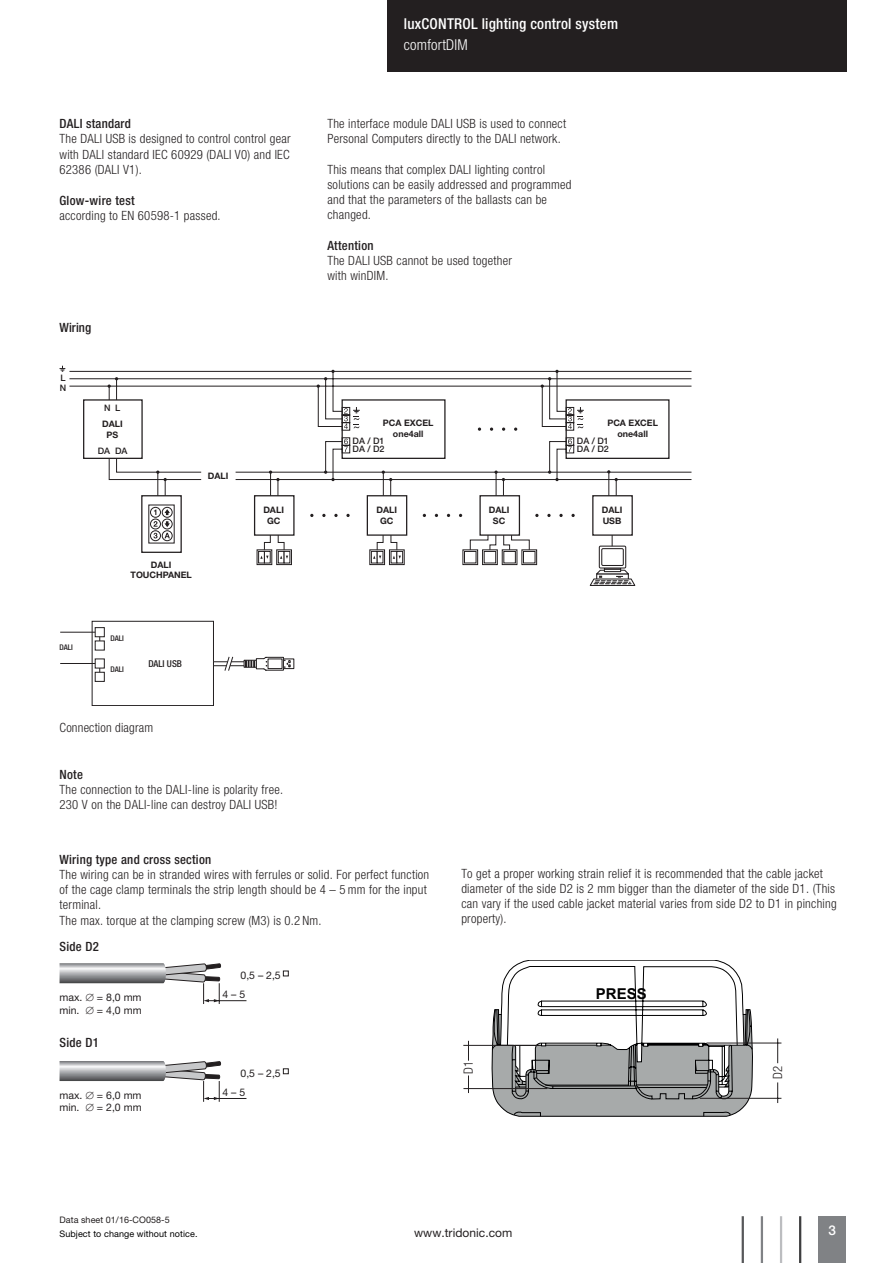
<style>
.page{position:relative;width:893px;height:1263px;background:#fff}
.page>*{position:absolute;margin:0;border:0;box-sizing:border-box;transform-origin:0 0}
.t1{font:500 condensed 15px "Helvetica Neue LTW1 G";letter-spacing:.015em;color:#fff}
.t2{font:300 condensed 15px "Helvetica Neue LTW1 G";letter-spacing:.015em;color:#fff}
.t3{font:700 15px "Arial";color:#000001}
.t4{font:500 13.5px "Helvetica Neue LTW1 G";color:#fff}
.t5{font:300 condensed 12.75px/15.1px "Helvetica Neue LTW1 G";letter-spacing:.02em;color:#231f20}
.t6{font:500 condensed 12.75px "Helvetica Neue LTW1 G";letter-spacing:.02em;color:#231f20}
.t7{font:300 condensed 12.75px "Helvetica Neue";color:#231f20}
.t8{font:12px "Helvetica Neue LTW1 G";letter-spacing:.005em;color:#231f20}
.t9{font:10.5px/12.6px "Helvetica Neue LTW1 G";color:#231f20}
.t10{font:500 condensed 9.45px "Helvetica Neue LTW1 G";color:#231f20}
.t11{font:9px "Helvetica Neue LTW1 G";letter-spacing:.01em;color:#000}
.t12{font:9px "Helvetica Neue LTW1 G";letter-spacing:.005em;color:#231f20}
.t13{font:700 8.85px/10.6px "Helvetica Neue";color:#231f20;text-align:center}
.t14{font:500 8.85px/9.4px "Helvetica Neue";color:#231f20}
.t15{font:500 condensed 7.8px "Helvetica Neue LTW1 G";color:#231f20}
</style>
<div class="page">
<div style="left:387px;top:0;width:459px;height:72px;background:#231f20"></div>
<div style="left:819px;top:1216px;width:27px;height:47px;background:#808285"></div>
<hr style="left:799px;top:1216px;width:2px;height:47px;background:#3e3e3f">
<hr style="left:780px;top:1216px;width:2px;height:47px;background:#bcbdc0">
<hr style="left:761px;top:1216px;width:2px;height:47px;background:#808285">
<hr style="left:742px;top:1216px;width:2px;height:47px;background:#57585a">
<svg style="left:389px;top:559px;width:16px;height:6px"></svg>
<svg style="left:391px;top:559px;width:5px;height:4px"></svg>
<div style="left:396px;top:551px;width:7px;height:12px;background:#fff;border:1px solid #231f20"></div>
<svg style="left:462px;top:559px;width:16px;height:6px"></svg>
<div style="left:464px;top:551px;width:12px;height:12px;background:#fff;border:1px solid #231f20"></div>
<svg style="left:482px;top:559px;width:16px;height:6px"></svg>
<div style="left:484px;top:551px;width:12px;height:12px;background:#fff;border:1px solid #231f20"></div>
<svg style="left:502px;top:559px;width:15px;height:6px"></svg>
<svg style="left:503px;top:551px;width:13px;height:12px"></svg>
<svg style="left:521px;top:559px;width:16px;height:6px"></svg>
<div style="left:523px;top:551px;width:12px;height:12px;background:#fff;border:1px solid #231f20"></div>
<svg style="left:369px;top:549px;width:16px;height:16px"></svg>
<div style="left:371px;top:551px;width:7px;height:12px;background:#fff;border:1px solid #231f20"></div>
<svg style="left:377px;top:559px;width:6px;height:4px"></svg>
<div style="left:367px;top:495px;width:40px;height:41px;background:#fff;border:1px solid #231f20"></div>
<svg style="left:69px;top:370px;width:622px;height:110px"></svg>
<svg style="left:276px;top:549px;width:16px;height:16px"></svg>
<div style="left:278px;top:551px;width:7px;height:12px;background:#fff;border:1px solid #231f20"></div>
<svg style="left:284px;top:551px;width:6px;height:12px"></svg>
<svg style="left:257px;top:549px;width:15px;height:16px"></svg>
<div style="left:258px;top:551px;width:7px;height:12px;background:#fff;border:1px solid #231f20"></div>
<div style="left:264px;top:551px;width:7px;height:12px;background:#fff;border:1px solid #231f20"></div>
<div style="left:254px;top:495px;width:41px;height:41px;background:#fff;border:1px solid #231f20"></div>
<div style="left:592px;top:495px;width:41px;height:41px;background:#fff;border:1px solid #231f20"></div>
<div style="left:599px;top:546px;width:27px;height:22px;border:1px solid #231f20"></div>
<div style="left:601px;top:548px;width:23px;height:18px;border:1px solid #231f20"></div>
<svg style="left:589px;top:568px;width:47px;height:18px"></svg>
<svg style="left:260px;top:470px;width:28px;height:89px"></svg>
<div style="left:141px;top:495px;width:41px;height:58px;background:#fff;border:1px solid #231f20"></div>
<svg style="left:322px;top:514px;width:4px;height:3px"></svg>
<svg style="left:334px;top:514px;width:4px;height:3px"></svg>
<svg style="left:346px;top:514px;width:4px;height:3px"></svg>
<svg style="left:108px;top:377px;width:10px;height:11px"></svg>
<svg style="left:317px;top:370px;width:18px;height:18px"></svg>
<svg style="left:607px;top:470px;width:11px;height:26px"></svg>
<svg style="left:60px;top:366px;width:5px;height:6px"></svg>
<svg style="left:148px;top:470px;width:27px;height:74px"></svg>
<svg style="left:324px;top:406px;width:36px;height:75px"></svg>
<div style="left:565px;top:399px;width:105px;height:60px;background:#fff;border:1px solid #231f20"></div>
<svg style="left:373px;top:370px;width:211px;height:189px"></svg>
<div style="left:92px;top:621px;width:122px;height:85px;border:1px solid #231f20"></div>
<svg style="left:60px;top:632px;width:40px;height:46px"></svg>
<div style="left:95px;top:627px;width:10px;height:10px;background:#fff;border:1px solid #231f20"></div>
<div style="left:95px;top:659px;width:10px;height:9px;background:#fff;border:1px solid #231f20"></div>
<div style="left:95px;top:641px;width:10px;height:9px;background:#fff;border:1px solid #231f20"></div>
<div style="left:95px;top:672px;width:10px;height:10px;background:#fff;border:1px solid #231f20"></div>
<div style="left:256px;top:658px;width:8px;height:11px;background:#fff;border:1px solid #231f20"></div>
<div style="left:283px;top:658px;width:11px;height:11px;border:1px solid #231f20"></div>
<svg style="left:263px;top:656px;width:27px;height:15px"></svg>
<svg style="left:213px;top:656px;width:42px;height:15px"></svg>
<img style="left:60px;top:963px;width:98px;height:20px">
<hr style="left:207px;top:1000px;width:39px;height:1px;background:#231f20">
<svg style="left:158px;top:963px;width:63px;height:41px"></svg>
<svg style="left:283px;top:971px;width:6px;height:5px"></svg>
<img style="left:60px;top:1061px;width:98px;height:20px">
<hr style="left:207px;top:1098px;width:39px;height:1px;background:#231f20">
<svg style="left:158px;top:1061px;width:63px;height:41px"></svg>
<svg style="left:283px;top:1068px;width:6px;height:6px"></svg>
<svg style="left:492px;top:960px;width:261px;height:157px"></svg>
<hr style="left:706px;top:1043px;width:75px;height:1px;background:#231f20">
<hr style="left:700px;top:1098px;width:81px;height:1px;background:#231f20">
<svg style="left:777px;top:1038px;width:1px;height:25px"></svg>
<svg style="left:777px;top:1082px;width:1px;height:21px"></svg>
<hr style="left:463px;top:1045px;width:76px;height:1px;background:#231f20">
<hr style="left:463px;top:1088px;width:84px;height:1px;background:#231f20">
<svg style="left:468px;top:1041px;width:1px;height:20px"></svg>
<svg style="left:468px;top:1075px;width:1px;height:18px"></svg>
<hr style="left:636px;top:1085px;width:71px;height:1px;background:#000001">
<hr style="left:638px;top:1087px;width:68px;height:1px;background:#000001">
<hr style="left:545px;top:1085px;width:83px;height:1px;background:#000001">
<hr style="left:546px;top:1045px;width:51px;height:1px;background:#000001">
<p class="t6" style="left:60px;top:116px;width:73px">DALI standard</p>
<p class="t5" style="left:60px;top:131px;width:233px;text-align:justify">The DALI USB is designed to control control gear with DALI standard IEC 60929 (DALI V0) and IEC 62386 (DALI V1).</p>
<p class="t6" style="left:60px;top:192px;width:77px">Glow-wire test</p>
<p class="t5" style="left:60px;top:208px;width:163px">according to EN 60598-1 passed.</p>
<p class="t6" style="left:60px;top:320px;width:33px">Wiring</p>
<p class="t14" style="left:60px;top:373px;width:8px">L<br>N</p>
<p class="t14" style="left:104px;top:403px;width:17px">N L</p>
<p class="t13" style="left:102px;top:418px;width:22px">DALI<br>PS</p>
<p class="t14" style="left:98px;top:446px;width:31px">DA DA</p>
<p class="t13" style="left:208px;top:470px;width:22px">DALI</p>
<p class="t1" style="left:404px;top:14px;width:216px">luxCONTROL lighting control system</p>
<p class="t2" style="left:404px;top:36px;width:65px">comfortDIM</p>
<p class="t5" style="left:327px;top:116px;width:240px">The interface module DALI USB is used to connect<br>Personal Computers directly to the DALI network.</p>
<p class="t5" style="left:327px;top:162px;width:246px">This means that complex DALI lighting control solutions can be easily addressed and programmed and that the parameters of the ballasts can be changed.</p>
<p class="t6" style="left:327px;top:237px;width:48px">Attention</p>
<p class="t5" style="left:327px;top:253px;width:186px">The DALI USB cannot be used together with winDIM.</p>
<p class="t13" style="left:383px;top:418px;width:52px">PCA EXCEL one4all</p>
<p class="t14" style="left:353px;top:436px;width:33px">DA / D1</p>
<p class="t14" style="left:353px;top:444px;width:33px">DA / D2</p>
<p class="t13" style="left:607px;top:418px;width:52px">PCA EXCEL one4all</p>
<p class="t14" style="left:577px;top:436px;width:33px">DA / D1</p>
<p class="t14" style="left:577px;top:444px;width:33px">DA / D2</p>
<p class="t15" style="left:60px;top:643px;width:15px">DALI</p>
<p class="t13" style="left:131px;top:559px;width:63px">DALI<br>TOUCHPANEL</p>
<p class="t15" style="left:111px;top:633px;width:15px">DALI</p>
<p class="t15" style="left:111px;top:665px;width:15px">DALI</p>
<p class="t10" style="left:148px;top:658px;width:35px">DALI USB</p>
<p class="t5" style="left:60px;top:720px;width:95px">Connection diagram</p>
<p class="t13" style="left:263px;top:505px;width:22px">DALI<br>GC</p>
<p class="t13" style="left:602px;top:505px;width:22px;text-align:left">DALI<br>USB</p>
<p class="t13" style="left:376px;top:505px;width:22px">DALI<br>GC</p>
<p class="t13" style="left:489px;top:505px;width:22px">DALI<br>SC</p>
<p class="t6" style="left:60px;top:766px;width:25px">Note</p>
<p class="t5" style="left:60px;top:782px;width:225px">The connection to the DALI-line is polarity free.<br>230 V on the DALI-line can destroy DALI USB!</p>
<p class="t6" style="left:60px;top:852px;width:153px">Wiring type and cross section</p>
<p class="t5" style="left:60px;top:867px;width:371px">The wiring can be in stranded wires with ferrules or solid. For perfect function of the cage clamp terminals the strip length should be 4 – 5mm for the input terminal.<br>The max. torque at the clamping screw (M3) is 0.2 Nm.</p>
<p class="t6" style="left:60px;top:939px;width:41px">Side D2</p>
<p class="t9" style="left:60px;top:991px;width:84px">max. ∅ = 8,0 mm min. ∅ = 4,0 mm</p>
<p class="t6" style="left:60px;top:1034px;width:41px">Side D1</p>
<p class="t9" style="left:60px;top:1089px;width:84px">max. ∅ = 6,0 mm min. ∅ = 2,0 mm</p>
<p class="t9" style="left:222px;top:966px;width:60px;line-height:18.9px;text-indent:18px">0,5 – 2,5<br>4 – 5</p>
<p class="t9" style="left:222px;top:1063px;width:60px;line-height:18.9px;text-indent:18px">0,5 – 2,5<br>4 – 5</p>
<p class="t5" style="left:461px;top:866px;width:377px">To get a proper working strain relief it is recommended that the cable jacket diameter of the side D2 is 2 mm bigger than the diameter of the side D1. (This can vary if the used cable jacket material varies from side D2 to D1 in pinching property).</p>
<p class="t7" style="left:461px;top:1074px;width:14px;rotate:-90deg">D1</p>
<p class="t3" style="left:596px;top:983px;width:52px">PRESS</p>
<p class="t7" style="left:770px;top:1078px;width:14px;rotate:-90deg">D2</p>
<p class="t12" style="left:60px;top:1214px;width:112px">Data sheet 01/16-CO058-5</p>
<p class="t11" style="left:60px;top:1229px;width:139px">Subject to change without notice.</p>
<p class="t8" style="left:414px;top:1226px;width:100px">www.tridonic.com</p>
<p class="t4" style="left:829px;top:1222px;width:9px">3</p>
</div>
